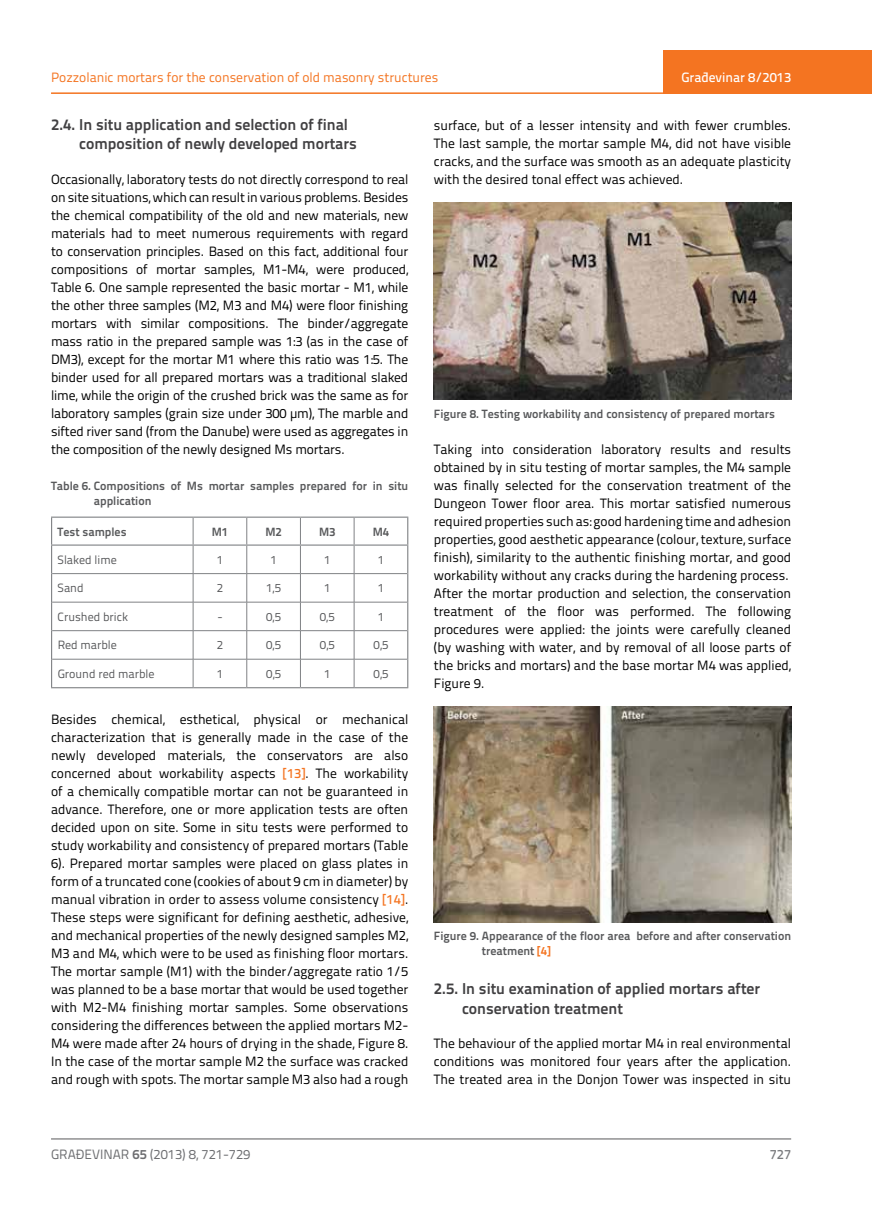
<style>
.page{position:relative;width:872px;height:1212px;background:#fff}
.page>*{position:absolute;margin:0;border:0;box-sizing:border-box;transform-origin:0 0}
.t1{font:700 15.75px/19.5px "Titillium Text 22 L";color:#414042}
.t2{font:13.5px/18px "Titillium Text 22 L";color:#000;text-align:justify}
.t3{font:13.5px "Titillium Text 22 L";color:#f47421}
.t4{font:13.5px "Titillium Text 22 L";color:#6d6e71}
.t5{font:500 13.5px "Titillium Text 22 L";color:#fff}
.t6{font:500 13.5px "Titillium Text 22 L";color:#797a7d}
.t7{font:700 12px/15px "Titillium Text 22 L";color:#58595b}
.t8{font:12px "Titillium Text 22 L";color:#58595b}
.s1{font-weight:500;color:#f47421}
.s2{color:#f47421}
.s3{font-weight:700}
</style>
<div class="page">
<hr style="left:51px;top:92px;width:821px;height:2px;background:#f47421">
<div style="left:663px;top:50px;width:209px;height:44px;background:#f47421"></div>
<hr style="left:51px;top:1139px;width:740px;height:1px;background:#58595b">
<hr style="left:52px;top:573px;width:141px;height:1px;background:#808285">
<hr style="left:193px;top:573px;width:54px;height:1px;background:#808285">
<hr style="left:247px;top:573px;width:53px;height:1px;background:#808285">
<hr style="left:300px;top:573px;width:54px;height:1px;background:#808285">
<hr style="left:354px;top:573px;width:53px;height:1px;background:#808285">
<hr style="left:52px;top:602px;width:141px;height:1px;background:#808285">
<hr style="left:193px;top:602px;width:54px;height:1px;background:#808285">
<hr style="left:247px;top:602px;width:53px;height:1px;background:#808285">
<hr style="left:300px;top:602px;width:54px;height:1px;background:#808285">
<hr style="left:354px;top:602px;width:53px;height:1px;background:#808285">
<hr style="left:52px;top:630px;width:141px;height:1px;background:#808285">
<hr style="left:193px;top:630px;width:54px;height:1px;background:#808285">
<hr style="left:247px;top:630px;width:53px;height:1px;background:#808285">
<hr style="left:300px;top:630px;width:54px;height:1px;background:#808285">
<hr style="left:354px;top:630px;width:53px;height:1px;background:#808285">
<hr style="left:52px;top:659px;width:141px;height:1px;background:#808285">
<hr style="left:193px;top:659px;width:54px;height:1px;background:#808285">
<svg style="left:193px;top:518px;width:1px;height:169px"></svg>
<hr style="left:247px;top:659px;width:53px;height:1px;background:#808285">
<svg style="left:246px;top:518px;width:1px;height:169px"></svg>
<hr style="left:300px;top:659px;width:54px;height:1px;background:#808285">
<svg style="left:300px;top:518px;width:1px;height:169px"></svg>
<hr style="left:354px;top:659px;width:53px;height:1px;background:#808285">
<svg style="left:354px;top:518px;width:1px;height:169px"></svg>
<hr style="left:51px;top:687px;width:142px;height:1px;background:#808285">
<hr style="left:193px;top:687px;width:54px;height:1px;background:#808285">
<hr style="left:247px;top:687px;width:53px;height:1px;background:#808285">
<hr style="left:300px;top:687px;width:54px;height:1px;background:#808285">
<hr style="left:354px;top:687px;width:54px;height:1px;background:#808285">
<hr style="left:51px;top:517px;width:142px;height:1px;background:#808285">
<svg style="left:51px;top:518px;width:1px;height:169px"></svg>
<hr style="left:193px;top:517px;width:54px;height:1px;background:#808285">
<hr style="left:247px;top:517px;width:53px;height:1px;background:#808285">
<hr style="left:300px;top:517px;width:54px;height:1px;background:#808285">
<hr style="left:354px;top:517px;width:54px;height:1px;background:#808285">
<svg style="left:407px;top:518px;width:1px;height:169px"></svg>
<hr style="left:51px;top:544px;width:142px;height:2px;background:#808285">
<hr style="left:193px;top:544px;width:54px;height:2px;background:#808285">
<hr style="left:247px;top:544px;width:53px;height:2px;background:#808285">
<hr style="left:300px;top:544px;width:54px;height:2px;background:#808285">
<hr style="left:354px;top:544px;width:54px;height:2px;background:#808285">
<img style="left:434px;top:202px;width:357px;height:198px">
<img style="left:434px;top:707px;width:357px;height:215px">
<p class="t3" style="left:51px;top:68px;width:389px">Pozzolanic mortars for the conservation of old masonry structures</p>
<p class="t1" style="left:79px;top:113px;width:279px;text-indent:-28px">2.4. In situ application and selection of final composition of newly developed mortars</p>
<p class="t2" style="left:51px;top:169px;width:359px">Occasionally, laboratory tests do not directly correspond to real on site situations, which can result in various problems. Besides the chemical compatibility of the old and new materials, new materials had to meet numerous requirements with regard to conservation principles. Based on this fact, additional four compositions of mortar samples, M1-M4, were produced, Table 6. One sample represented the basic mortar - M1, while the other three samples (M2, M3 and M4) were floor finishing mortars with similar compositions. The binder/aggregate mass ratio in the prepared sample was 1:3 (as in the case of DM3), except for the mortar M1 where this ratio was 1:5. The binder used for all prepared mortars was a traditional slaked lime, while the origin of the crushed brick was the same as for laboratory samples (grain size under 300 μm), The marble and sifted river sand (from the Danube) were used as aggregates in the composition of the newly designed Ms mortars.</p>
<p class="t7" style="left:94px;top:477px;width:316px;text-indent:-43px">Table 6. Compositions of Ms mortar samples prepared for in situ application</p>
<p class="t5" style="left:681px;top:67px;width:111px">Građevinar 8/2013</p>
<p class="t2" style="left:434px;top:115px;width:359px">surface, but of a lesser intensity and with fewer crumbles.<br>The last sample, the mortar sample M4, did not have visible cracks, and the surface was smooth as an adequate plasticity with the desired tonal effect was achieved.</p>
<p class="t7" style="left:434px;top:405px;width:343px">Figure 8. Testing workability and consistency of prepared mortars</p>
<p class="t2" style="left:434px;top:439px;width:359px;text-align:left">Taking into consideration laboratory results and results obtained by in situ testing of mortar samples, the M4 sample was finally selected for the conservation treatment of the Dungeon Tower floor area. This mortar satisfied numerous required properties such as: good hardening time and adhesion properties, good aesthetic appearance (colour, texture, surface finish), similarity to the authentic finishing mortar, and good workability without any cracks during the hardening process.<br>After the mortar production and selection, the conservation treatment of the floor was performed. The following procedures were applied: the joints were carefully cleaned (by washing with water, and by removal of all loose parts of the bricks and mortars) and the base mortar M4 was applied, Figure 9.</p>
<p class="t7" style="left:58px;top:523px;width:71px">Test samples</p>
<p class="t7" style="left:212px;top:523px;width:18px">M1</p>
<p class="t7" style="left:265px;top:523px;width:18px">M2</p>
<p class="t7" style="left:319px;top:523px;width:18px">M3</p>
<p class="t7" style="left:373px;top:523px;width:18px">M4</p>
<p class="t8" style="left:58px;top:551px;width:61px">Slaked lime</p>
<p class="t8" style="left:217px;top:551px;width:8px">1</p>
<p class="t8" style="left:270px;top:551px;width:8px">1</p>
<p class="t8" style="left:324px;top:551px;width:8px">1</p>
<p class="t8" style="left:378px;top:551px;width:8px">1</p>
<p class="t8" style="left:58px;top:579px;width:28px">Sand</p>
<p class="t8" style="left:217px;top:579px;width:8px">2</p>
<p class="t8" style="left:266px;top:579px;width:16px">1,5</p>
<p class="t8" style="left:324px;top:579px;width:8px">1</p>
<p class="t8" style="left:378px;top:579px;width:8px">1</p>
<p class="t8" style="left:58px;top:608px;width:72px">Crushed brick</p>
<p class="t8" style="left:217px;top:608px;width:7px">-</p>
<p class="t8" style="left:266px;top:608px;width:16px">0,5</p>
<p class="t8" style="left:320px;top:608px;width:16px">0,5</p>
<p class="t8" style="left:378px;top:608px;width:8px">1</p>
<p class="t8" style="left:58px;top:636px;width:61px">Red marble</p>
<p class="t8" style="left:217px;top:636px;width:8px">2</p>
<p class="t8" style="left:266px;top:636px;width:16px">0,5</p>
<p class="t8" style="left:320px;top:636px;width:16px">0,5</p>
<p class="t8" style="left:373px;top:636px;width:16px">0,5</p>
<p class="t8" style="left:58px;top:665px;width:98px">Ground red marble</p>
<p class="t8" style="left:217px;top:665px;width:8px">1</p>
<p class="t8" style="left:266px;top:665px;width:16px">0,5</p>
<p class="t8" style="left:324px;top:665px;width:8px">1</p>
<p class="t8" style="left:374px;top:665px;width:16px">0,5</p>
<p class="t2" style="left:51px;top:709px;width:359px">Besides chemical, esthetical, physical or mechanical characterization that is generally made in the case of the newly developed materials, the conservators are also concerned about workability aspects <span class="s1">[13]</span>. The workability of a chemically compatible mortar can not be guaranteed in advance. Therefore, one or more application tests are often decided upon on site. Some in situ tests were performed to study workability and consistency of prepared mortars (Table 6). Prepared mortar samples were placed on glass plates in form of a truncated cone (cookies of about 9 cm in diameter) by manual vibration in order to assess volume consistency <span class="s1">[14]</span>.<br>These steps were significant for defining aesthetic, adhesive, and mechanical properties of the newly designed samples M2, M3 and M4, which were to be used as finishing floor mortars.<br>The mortar sample (M1) with the binder/aggregate ratio 1/5 was planned to be a base mortar that would be used together with M2-M4 finishing mortar samples. Some observations considering the differences between the applied mortars M2- M4 were made after 24 hours of drying in the shade, Figure 8.<br>In the case of the mortar sample M2 the surface was cracked and rough with spots. The mortar sample M3 also had a rough</p>
<p class="t7" style="left:482px;top:928px;width:311px;text-indent:-48px">Figure 9. Appearance of the floor area before and after conservation treatment <span class="s2">[4]</span></p>
<p class="t1" style="left:462px;top:978px;width:300px;text-indent:-28px">2.5. In situ examination of applied mortars after conservation treatment</p>
<p class="t2" style="left:434px;top:1034px;width:359px">The behaviour of the applied mortar M4 in real environmental conditions was monitored four years after the application.<br>The treated area in the Donjon Tower was inspected in situ</p>
<p class="t4" style="left:51px;top:1144px;width:201px">GRAĐEVINAR <span class="s3">65</span> (2013) 8, 721-729</p>
<p class="t6" style="left:769px;top:1144px;width:23px">727</p>
</div>
